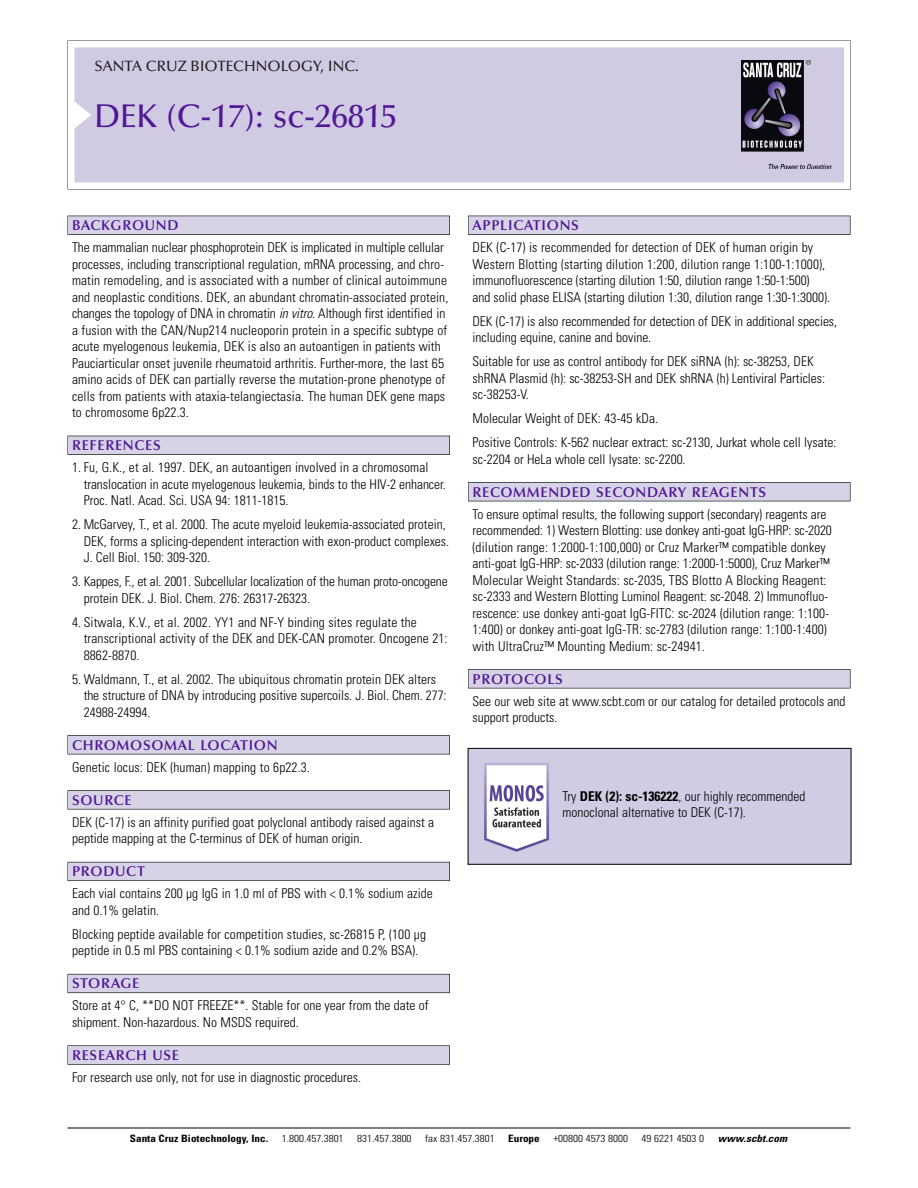
<style>
.page{position:relative;width:918px;height:1188px;background:#fff}
.page>*{position:absolute;margin:0;border:0;box-sizing:border-box;transform-origin:0 0}
.t1{font:500 33px "Optima";color:#511695}
.t2{font:500 15px "Optima";color:#231f20}
.t3{font:600 14.25px "Optima";letter-spacing:.05em;color:#511695}
.t4{font:300 condensed 13.5px/16.5px "Univers";color:#000}
.t5{font:300 condensed 10.2px "Univers";color:#000;scale:1.1 1}
.t6{font:700 condensed 10.2px "Univers";color:#000;scale:1.1 1}
.t7{font:italic 700 condensed 10.2px "Univers";letter-spacing:.005em;color:#000;scale:1.1 1}
.s1{font-style:italic}
.s2{font-weight:700}
</style>
<div class="page">
<svg style="left:68px;top:40px;width:783px;height:149px"></svg>
<div style="left:74px;top:47px;width:770px;height:135px;background:#d1cae3"></div>
<img style="left:741px;top:60px;width:90px;height:108px">
<div style="left:68px;top:216px;width:382px;height:19px;background:#525155"></div>
<div style="left:68px;top:216px;width:381px;height:18px;background:#d7d3e7"></div>
<div style="left:68px;top:436px;width:382px;height:19px;background:#515055"></div>
<div style="left:68px;top:436px;width:381px;height:18px;background:#d7d3e7"></div>
<div style="left:68px;top:735px;width:382px;height:19px;background:#545357"></div>
<div style="left:68px;top:736px;width:381px;height:18px;background:#d7d3e7"></div>
<div style="left:68px;top:790px;width:382px;height:19px;background:#575759"></div>
<div style="left:68px;top:791px;width:381px;height:18px;background:#d7d3e7"></div>
<div style="left:68px;top:862px;width:382px;height:19px;background:#5b5a62"></div>
<div style="left:68px;top:862px;width:381px;height:18px;background:#d7d3e7"></div>
<div style="left:68px;top:974px;width:382px;height:19px;background:#66646e"></div>
<div style="left:68px;top:974px;width:381px;height:18px;background:#d7d3e7"></div>
<div style="left:68px;top:1045px;width:382px;height:20px;background:#616161"></div>
<div style="left:68px;top:1046px;width:381px;height:18px;background:#d7d3e7"></div>
<div style="left:468px;top:216px;width:382px;height:19px;background:#525155"></div>
<div style="left:468px;top:216px;width:382px;height:18px;background:#d7d3e7"></div>
<div style="left:468px;top:482px;width:382px;height:19px;background:#525155"></div>
<div style="left:468px;top:483px;width:382px;height:18px;background:#d7d3e7"></div>
<div style="left:468px;top:669px;width:382px;height:19px;background:#545357"></div>
<div style="left:468px;top:670px;width:382px;height:18px;background:#d7d3e7"></div>
<hr style="left:68px;top:1128px;width:782px;height:1px;background:#000">
<img style="left:470px;top:750px;width:379px;height:113px">
<div style="left:468px;top:748px;width:383px;height:117px;border:1px solid #000"></div>
<p class="t2" style="left:94px;top:61px;width:266px">SANTA CRUZ BIOTECHNOLOGY, INC.</p>
<h1 class="t1" style="left:94px;top:103px;width:304px">DEK (C-17): sc-26815</h1>
<p class="t3" style="left:72px;top:219px;width:108px">BACKGROUND</p>
<p class="t4" style="left:72px;top:240px;width:378px">The mammalian nuclear phosphoprotein DEK is implicated in multiple cellular processes, including transcriptional regulation, mRNA processing, and chro&shy;matin remodeling, and is associated with a number of clinical autoimmune and neoplastic conditions. DEK, an abundant chromatin-associated protein, changes the topology of DNA in chromatin <span class="s1">in vitro.</span> Although first identified in a fusion with the CAN/Nup214 nucleoporin protein in a specific subtype of acute myelogenous leukemia, DEK is also an autoantigen in patients with Pauciarticular onset juvenile rheumatoid arthritis. Further-more, the last 65 amino acids of DEK can partially reverse the mutation-prone phenotype of cells from patients with ataxia-telangiectasia. The human DEK gene maps to chromosome 6p22.3.</p>
<p class="t3" style="left:72px;top:440px;width:90px">REFERENCES</p>
<p class="t4" style="left:84px;top:460px;width:364px;text-indent:-12px">1. Fu, G.K., et al. 1997. DEK, an autoantigen involved in a chromosomal translocation in acute myelogenous leukemia, binds to the HIV-2 enhancer.<br>Proc. Natl. Acad. Sci. USA 94: 1811-1815.</p>
<p class="t4" style="left:84px;top:517px;width:367px;text-indent:-12px">2. McGarvey, T., et al. 2000. The acute myeloid leukemia-associated protein,<br>DEK, forms a splicing-dependent interaction with exon-product complexes.<br>J. Cell Biol. 150: 309-320.</p>
<p class="t4" style="left:84px;top:574px;width:366px;text-indent:-12px">3. Kappes, F., et al. 2001. Subcellular localization of the human proto-oncogene protein DEK. J. Biol. Chem. 276: 26317-26323.</p>
<p class="t4" style="left:84px;top:615px;width:365px;text-indent:-12px">4. Sitwala, K.V., et al. 2002. YY1 and NF-Y binding sites regulate the transcriptional activity of the DEK and DEK-CAN promoter. Oncogene 21:<br>8862-8870.</p>
<p class="t4" style="left:84px;top:672px;width:364px;text-indent:-12px">5. Waldmann, T., et al. 2002. The ubiquitous chromatin protein DEK alters the structure of DNA by introducing positive supercoils. J. Biol. Chem. 277:<br>24988-24994.</p>
<p class="t3" style="left:72px;top:739px;width:207px">CHROMOSOMAL LOCATION</p>
<p class="t4" style="left:72px;top:760px;width:239px">Genetic locus: DEK (human) mapping to 6p22.3.</p>
<p class="t3" style="left:72px;top:794px;width:61px">SOURCE</p>
<p class="t4" style="left:72px;top:815px;width:364px">DEK (C-17) is an affinity purified goat polyclonal antibody raised against a peptide mapping at the C-terminus of DEK of human origin.</p>
<p class="t3" style="left:72px;top:866px;width:74px">PRODUCT</p>
<p class="t4" style="left:72px;top:886px;width:362px">Each vial contains 200 µg IgG in 1.0 ml of PBS with &lt; 0.1% sodium azide and 0.1% gelatin.</p>
<p class="t4" style="left:72px;top:927px;width:356px">Blocking peptide available for competition studies, sc-26815 P, (100 µg peptide in 0.5 ml PBS containing &lt; 0.1% sodium azide and 0.2% BSA).</p>
<p class="t3" style="left:72px;top:978px;width:69px">STORAGE</p>
<p class="t4" style="left:72px;top:998px;width:358px">Store at 4° C, **DO NOT FREEZE**. Stable for one year from the date of shipment. Non-hazardous. No MSDS required.</p>
<p class="t3" style="left:72px;top:1049px;width:109px">RESEARCH USE</p>
<p class="t4" style="left:72px;top:1070px;width:290px">For research use only, not for use in diagnostic procedures.</p>
<p class="t3" style="left:473px;top:219px;width:108px">APPLICATIONS</p>
<p class="t4" style="left:473px;top:240px;width:359px">DEK (C-17) is recommended for detection of DEK of human origin by Western Blotting (starting dilution 1:200, dilution range 1:100-1:1000), immunofluorescence (starting dilution 1:50, dilution range 1:50-1:500) and solid phase ELISA (starting dilution 1:30, dilution range 1:30-1:3000).</p>
<p class="t4" style="left:473px;top:314px;width:366px">DEK (C-17) is also recommended for detection of DEK in additional species, including equine, canine and bovine.</p>
<p class="t4" style="left:473px;top:354px;width:354px">Suitable for use as control antibody for DEK siRNA (h): sc-38253, DEK shRNA Plasmid (h): sc-38253-SH and DEK shRNA (h) Lentiviral Particles: sc-38253-V.</p>
<p class="t4" style="left:473px;top:407px;width:365px;line-height:24px">Molecular Weight of DEK: 43-45 kDa.<br>Positive Controls: K-562 nuclear extract: sc-2130, Jurkat whole cell lysate:</p>
<p class="t4" style="left:473px;top:452px;width:215px">sc-2204 or HeLa whole cell lysate: sc-2200.</p>
<p class="t3" style="left:473px;top:486px;width:295px">RECOMMENDED SECONDARY REAGENTS</p>
<p class="t4" style="left:473px;top:507px;width:361px">To ensure optimal results, the following support (secondary) reagents are recommended: 1) Western Blotting: use donkey anti-goat IgG-HRP: sc-2020 (dilution range: 1:2000-1:100,000) or Cruz Marker™ compatible donkey anti-goat IgG-HRP: sc-2033 (dilution range: 1:2000-1:5000), Cruz Marker™ Molecular Weight Standards: sc-2035, TBS Blotto A Blocking Reagent: sc-2333 and Western Blotting Luminol Reagent: sc-2048. 2) Immunofluo&shy;rescence: use donkey anti-goat IgG-FITC: sc-2024 (dilution range: 1:100- 1:400) or donkey anti-goat IgG-TR: sc-2783 (dilution range: 1:100-1:400) with UltraCruz™ Mounting Medium: sc-24941.</p>
<p class="t3" style="left:473px;top:673px;width:92px">PROTOCOLS</p>
<p class="t4" style="left:473px;top:694px;width:375px">See our web site at www.scbt.com or our catalog for detailed protocols and support products.</p>
<p class="t4" style="left:563px;top:789px;width:244px">Try <span class="s2">DEK (2): sc-136222</span>, our highly recommended monoclonal alternative to DEK (C-17).</p>
<p class="t6" style="left:130px;top:1135px;width:127px">Santa Cruz Biotechnology, Inc.</p>
<p class="t5" style="left:282px;top:1135px;width:58px">1.800.457.3801</p>
<p class="t5" style="left:357px;top:1135px;width:51px">831.457.3800</p>
<p class="t5" style="left:425px;top:1135px;width:65px">fax 831.457.3801</p>
<p class="t6" style="left:508px;top:1135px;width:30px">Europe</p>
<p class="t5" style="left:553px;top:1135px;width:69px">+00800 4573 8000</p>
<p class="t5" style="left:642px;top:1135px;width:58px">49 6221 4503 0</p>
<p class="t7" style="left:718px;top:1135px;width:64px">www.scbt.com</p>
</div>
